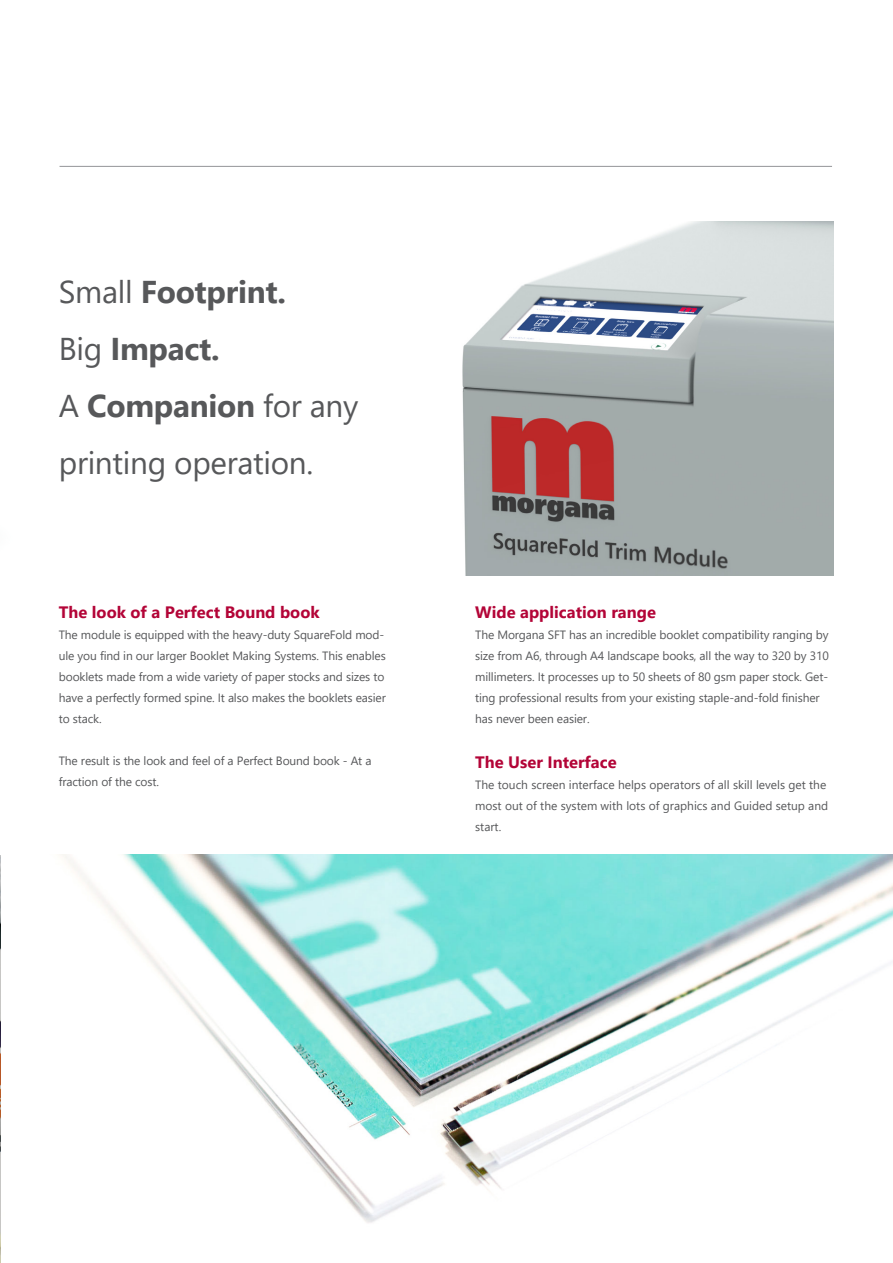
<style>
.page{position:relative;width:893px;height:1263px;background:#fff}
.page>*{position:absolute;margin:0;border:0;box-sizing:border-box;transform-origin:0 0}
.t1{font:31.5px/57px "Segoe UI";letter-spacing:-.01em;color:#57585a}
.t2{font:700 31.5px "Segoe UI";letter-spacing:-.01em;color:#57585a}
.t3{font:700 16.5px "Segoe UI";color:#b30437}
.t4{font:12px/21px "Segoe UI";letter-spacing:-.01em;color:#57585a}
.s1{font-weight:400}
.s2{font-weight:700}
</style>
<div class="page">
<img style="left:462px;top:221px;width:371px;height:354px">
<img style="left:0;top:855px;width:893px;height:408px">
<hr style="left:60px;top:166px;width:772px;height:1px;background:#939598">
<p class="t2" style="left:59px;top:262px;width:229px"><span class="s1">Small</span> Footprint.</p>
<p class="t2" style="left:59px;top:319px;width:162px"><span class="s1">Big</span> Impact.</p>
<p class="t1" style="left:59px;top:374px;width:301px">A <span class="s2">Companion</span> for any printing operation.</p>
<p class="t3" style="left:59px;top:596px;width:262px">The look of a Perfect Bound book</p>
<p class="t4" style="left:59px;top:623px;width:329px">The module is equipped with the heavy-duty SquareFold mod&shy;ule you find in our larger Booklet Making Systems. This enables booklets made from a wide variety of paper stocks and sizes to have a perfectly formed spine. It also makes the booklets easier to stack.</p>
<p class="t4" style="left:59px;top:749px;width:314px">The result is the look and feel of a Perfect Bound book - At a fraction of the cost.</p>
<p class="t3" style="left:475px;top:596px;width:182px">Wide application range</p>
<p class="t4" style="left:475px;top:623px;width:355px">The Morgana SFT has an incredible booklet compatibility ranging by size from A6, through A4 landscape books, all the way to 320 by 310 millimeters. It processes up to 50 sheets of 80 gsm paper stock. Get&shy;ting professional results from your existing staple-and-fold finisher has never been easier.</p>
<p class="t3" style="left:475px;top:746px;width:143px">The User Interface</p>
<p class="t4" style="left:475px;top:773px;width:355px">The touch screen interface helps operators of all skill levels get the most out of the system with lots of graphics and Guided setup and start.</p>
</div>
